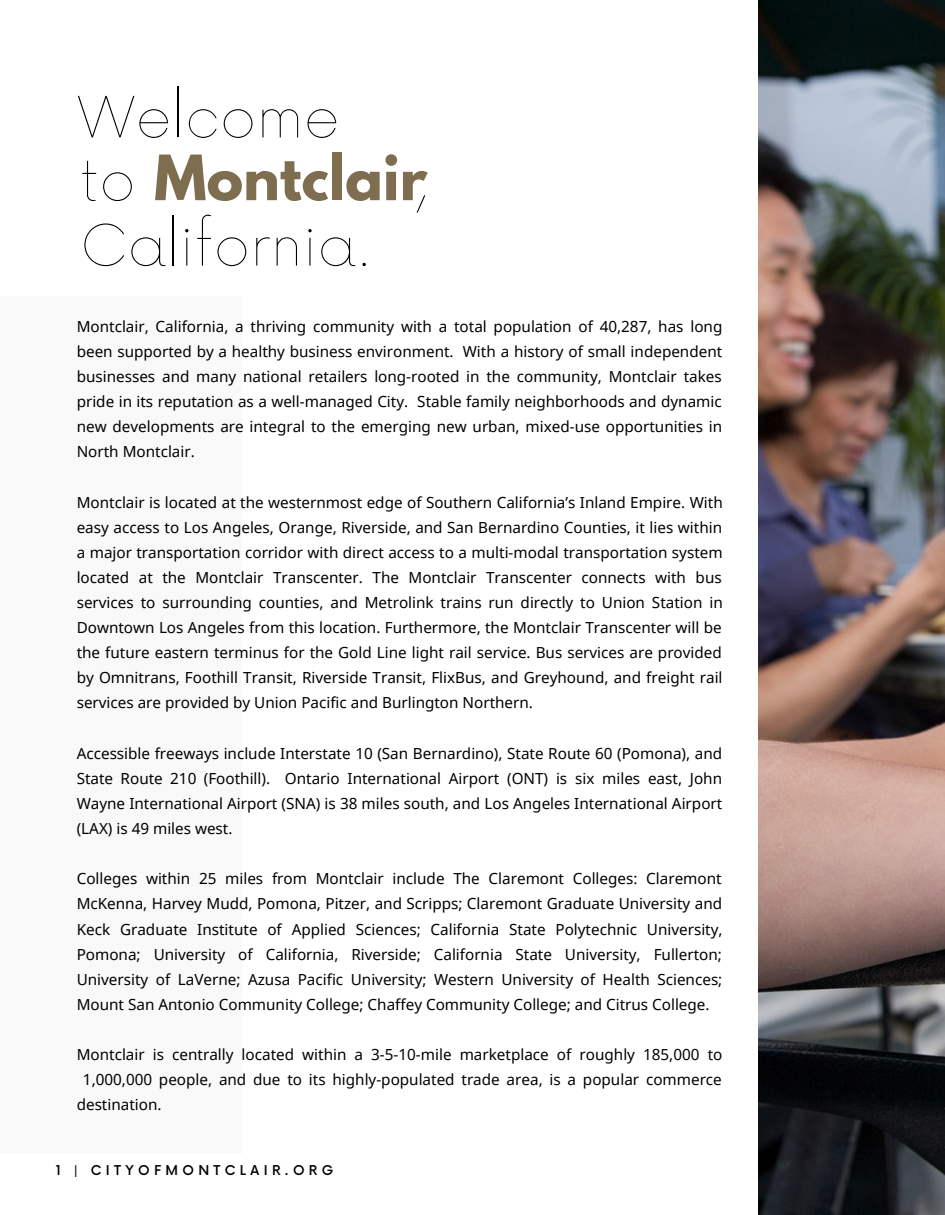
<style>
.page{position:relative;width:945px;height:1215px;background:#fff}
.page>*{position:absolute;margin:0;border:0;box-sizing:border-box;transform-origin:0 0}
.t1{font:100 55.35px "Now";color:#000}
.t2{font:700 55.35px "League Spartan";color:#7e6d4f}
.t3{font:15.3px/25px "Noto Sans";color:#000;text-align:justify}
.t4{font:500 13.2px "Now";letter-spacing:.33em;color:#000}
.s1{font-family:"Now";font-weight:100;color:#000}
</style>
<div class="page">
<img style="left:758px;top:0;width:187px;height:1215px">
<div style="left:0;top:297px;width:242px;height:857px;background:#f7f7f7"></div>
<p class="t1" style="left:77px;top:86px;width:265px">Welcome</p>
<p class="t2" style="left:80px;top:150px;width:349px"><span class="s1">to</span> Montclair</p>
<p class="t1" style="left:80px;top:215px;width:294px">California.</p>
<p class="t1" style="left:416px;top:152px;width:13px">,</p>
<p class="t3" style="left:77px;top:313px;width:647px">Montclair, California, a thriving community with a total population of 40,287, has long been supported by a healthy business environment. With a history of small independent businesses and many national retailers long-rooted in the community, Montclair takes pride in its reputation as a well-managed City. Stable family neighborhoods and dynamic new developments are integral to the emerging new urban, mixed-use opportunities in North Montclair.</p>
<p class="t3" style="left:77px;top:489px;width:648px">Montclair is located at the westernmost edge of Southern California’s Inland Empire. With easy access to Los Angeles, Orange, Riverside, and San Bernardino Counties, it lies within a major transportation corridor with direct access to a multi-modal transportation system located at the Montclair Transcenter. The Montclair Transcenter connects with bus services to surrounding counties, and Metrolink trains run directly to Union Station in Downtown Los Angeles from this location. Furthermore, the Montclair Transcenter will be the future eastern terminus for the Gold Line light rail service. Bus services are provided by Omnitrans, Foothill Transit, Riverside Transit, FlixBus, and Greyhound, and freight rail services are provided by Union Pacific and Burlington Northern.</p>
<p class="t3" style="left:77px;top:740px;width:647px">Accessible freeways include Interstate 10 (San Bernardino), State Route 60 (Pomona), and State Route 210 (Foothill). Ontario International Airport (ONT) is six miles east, John Wayne International Airport (SNA) is 38 miles south, and Los Angeles International Airport (LAX) is 49 miles west.</p>
<p class="t3" style="left:77px;top:866px;width:647px">Colleges within 25 miles from Montclair include The Claremont Colleges: Claremont McKenna, Harvey Mudd, Pomona, Pitzer, and Scripps; Claremont Graduate University and Keck Graduate Institute of Applied Sciences; California State Polytechnic University, Pomona; University of California, Riverside; California State University, Fullerton; University of LaVerne; Azusa Pacific University; Western University of Health Sciences; Mount San Antonio Community College; Chaffey Community College; and Citrus College.</p>
<p class="t3" style="left:77px;top:1042px;width:647px">Montclair is centrally located within a 3-5-10-mile marketplace of roughly 185,000 to</p>
<p class="t3" style="left:83px;top:1067px;width:640px">1,000,000 people, and due to its highly-populated trade area, is a popular commerce</p>
<p class="t3" style="left:77px;top:1092px;width:86px">destination.</p>
<p class="t4" style="left:56px;top:1163px;width:279px">1 | CITYOFMONTCLAIR.ORG</p>
</div>
